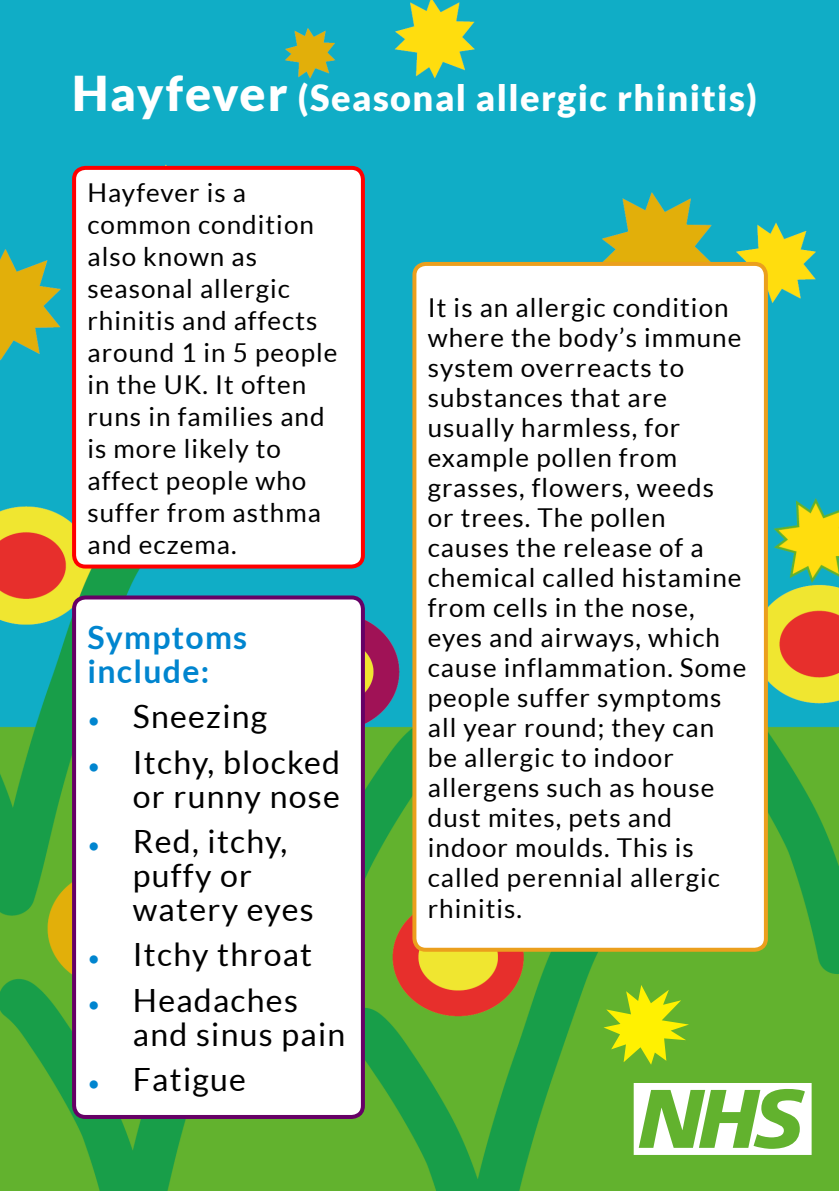
<style>
.page{position:relative;width:840px;height:1191px;background:#fff}
.page>*{position:absolute;margin:0;border:0;box-sizing:border-box;transform-origin:0 0}
.t1{font:900 36px "Lato";letter-spacing:.04em;color:#fff}
.t2{font:32px/34px "Lato";letter-spacing:.04em;color:#000}
.t3{font:700 32px/34px "Lato";letter-spacing:.04em;color:#0085cf}
.t4{font:26px/30px "Lato";letter-spacing:.04em;color:#000}
.s1{font-size:48px}
.s2{font-size:22px;color:#0085cf}
</style>
<div class="page">
<img style="left:0;top:1px;width:838px;height:1190px">
<div style="left:74px;top:168px;width:289px;height:398px;background:#fff;border-radius:11px"></div>
<div style="left:72px;top:166px;width:293px;height:402px;border:4px solid #f00;border-radius:11px"></div>
<div style="left:414px;top:264px;width:351px;height:685px;background:#fff;border-radius:11px"></div>
<div style="left:412px;top:262px;width:355px;height:689px;border:4px solid #eb9f1d;border-radius:11px"></div>
<svg style="left:603px;top:985px;width:85px;height:79px"></svg>
<div style="left:74px;top:597px;width:289px;height:520px;background:#fff;border-radius:11px"></div>
<div style="left:72px;top:595px;width:293px;height:524px;border:4px solid #606;border-radius:11px"></div>
<svg style="left:633px;top:1083px;width:178px;height:72px"></svg>
<h1 class="t1" style="left:72px;top:75px;width:686px"><span class="s1">Hayfever</span> (Seasonal allergic rhinitis)</h1>
<p class="t4" style="left:87px;top:175px;width:251px;line-height:32px">Hayfever is a common condition also known as seasonal allergic rhinitis and affects around 1 in 5 people in the UK. It often runs in families and is more likely to affect people who suffer from asthma and eczema.</p>
<p class="t3" style="left:87px;top:619px;width:161px">Symptoms include:</p>
<p class="t2" style="left:87px;top:699px;width:181px"><span class="s2">•</span> Sneezing</p>
<p class="t2" style="left:87px;top:744px;width:254px;text-align:right"><span class="s2">•</span> Itchy, blocked or runny nose</p>
<p class="t2" style="left:133px;top:823px;width:182px;text-indent:-45px"><span class="s2">•</span> Red, itchy, puffy or watery eyes</p>
<p class="t2" style="left:87px;top:937px;width:226px"><span class="s2">•</span> Itchy throat</p>
<p class="t2" style="left:133px;top:982px;width:214px;text-indent:-45px"><span class="s2">•</span> Headaches and sinus pain</p>
<p class="t2" style="left:87px;top:1061px;width:160px"><span class="s2">•</span> Fatigue</p>
<p class="t4" style="left:427px;top:292px;width:320px">It is an allergic condition where the body’s immune system overreacts to substances that are usually harmless, for example pollen from grasses, flowers, weeds or trees. The pollen causes the release of a chemical called histamine from cells in the nose, eyes and airways, which cause inflammation. Some people suffer symptoms all year round; they can be allergic to indoor allergens such as house dust mites, pets and indoor moulds. This is called perennial allergic rhinitis.</p>
</div>
